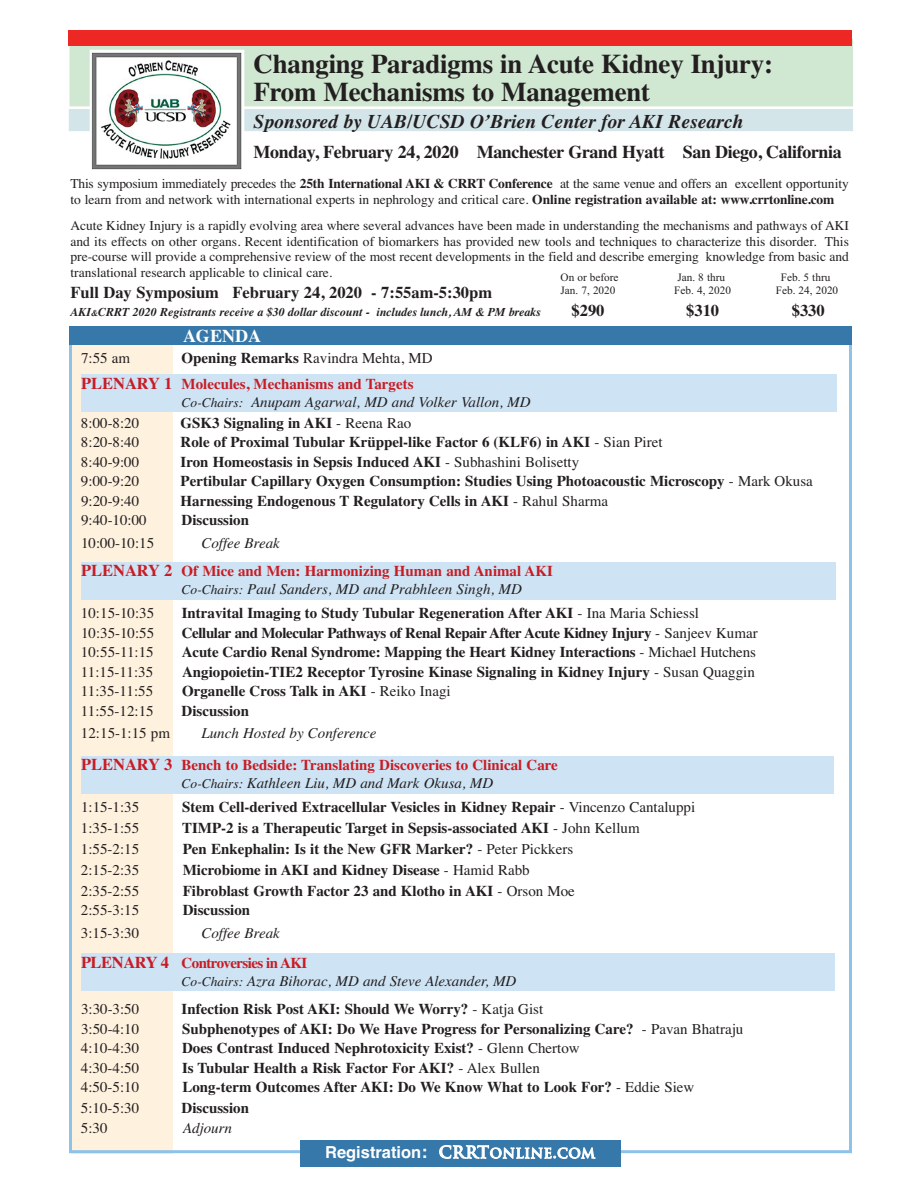
<style>
.page{position:relative;width:918px;height:1188px;background:#fff}
.page>*{position:absolute;margin:0;border:0;box-sizing:border-box;transform-origin:0 0}
.t1{font:700 27px/28.5px "Times";letter-spacing:-.01em;color:#231f20}
.t2{font:italic 700 19.5px "Times";color:#231f20}
.t3{font:700 18px "Times";letter-spacing:-.02em;color:#231f20}
.t4{font:700 18px "Times";color:#fff}
.t5{font:700 16.5px "Times";color:#231f20}
.t6{font:700 16.5px "Helvetica";color:#fff}
.t7{font:700 15px "Times";color:#231f20}
.t8{font:15px "Times";color:#231f20}
.t9{font:700 15px/25.5px "Times";color:#c81c24}
.t10{font:italic 15px "Times";color:#231f20}
.t11{font:700 15px "Times";letter-spacing:-.025em;color:#231f20}
.t12{font:700 15px/30px "Times";letter-spacing:-.04em;color:#c81c24}
.t13{font:13.5px/15.8px "Times";color:#231f20}
.t14{font:italic 700 12px "Times";color:#231f20}
.t15{font:11.25px "Times New Roman";color:#231f20}
.s1{font-weight:700}
.s2{font-size:9px}
.s3{color:#231f20}
.s4{font-weight:400;color:#231f20}
.s5{font-size:16.5px}
.s6{font-size:13.5px}
.s7{font-weight:400}
.s8{font-weight:400;font-style:italic;color:#231f20}
.s9{font-size:18px}
.s10{font-family:"Trajan"}
.s11{font-family:"Trajan";font-size:13.5px}
</style>
<div class="page">
<div style="left:71px;top:336px;width:102px;height:817px;background:#fef1de"></div>
<img style="left:68px;top:30px;width:785px;height:140px">
<div style="left:81px;top:562px;width:755px;height:38px;background:#cee4f5"></div>
<div style="left:81px;top:756px;width:752px;height:38px;background:#cee4f5"></div>
<div style="left:81px;top:953px;width:753px;height:38px;background:#cee4f5"></div>
<div style="left:81px;top:374px;width:756px;height:38px;background:#cee4f5"></div>
<div style="left:69px;top:326px;width:783px;height:18px;background:#3678a9"></div>
<div style="left:69px;top:30px;width:783px;height:15px;background:#ec2724"></div>
<div style="left:300px;top:1140px;width:320px;height:26px;background:#3678a9"></div>
<h1 class="t1" style="left:254px;top:49px;width:521px">Changing Paradigms in Acute Kidney Injury:<br>From Mechanisms to Management</h1>
<h2 class="t2" style="left:254px;top:110px;width:491px">Sponsored by UAB/UCSD O’Brien Center for AKI Research</h2>
<p class="t3" style="left:254px;top:141px;width:590px">Monday, February 24, 2020 Manchester Grand Hyatt San Diego, California</p>
<p class="t13" style="left:70px;top:175px;width:780px">This symposium immediately precedes the <span class="s1">25th International AKI &amp; CRRT Conference</span> at the same venue and offers an excellent opportunity to learn from and network with international experts in nephrology and critical care. <span class="s1">Online registration available at: www.crrtonline.com</span></p>
<p class="t13" style="left:70px;top:217px;width:780px;text-align:justify">Acute Kidney Injury is a rapidly evolving area where several advances have been made in understanding the mechanisms and pathways of AKI and its effects on other organs. Recent identification of biomarkers has provided new tools and techniques to characterize this disorder. This pre-course will provide a comprehensive review of the most recent developments in the field and describe emerging knowledge from basic and translational research applicable to clinical care.</p>
<p class="t5" style="left:70px;top:283px;width:423px">Full Day Symposium February 24, 2020 - 7:55am-5:30pm</p>
<p class="t14" style="left:70px;top:305px;width:472px">AKI<span class="s2">&amp;</span>CRRT 2020 Registrants receive a $30 dollar discount - includes lunch, AM &amp; PM breaks</p>
<p class="t5" style="left:572px;top:301px;width:34px">$290</p>
<p class="t5" style="left:686px;top:301px;width:34px">$310</p>
<p class="t5" style="left:792px;top:301px;width:34px">$330</p>
<p class="t4" style="left:183px;top:326px;width:79px">AGENDA</p>
<p class="t8" style="left:81px;top:349px;width:51px">7:55 am</p>
<p class="t15" style="left:561px;top:270px;width:60px">On or before</p>
<p class="t15" style="left:677px;top:270px;width:49px">Jan. 8 thru</p>
<p class="t15" style="left:781px;top:270px;width:51px">Feb. 5 thru</p>
<p class="t15" style="left:561px;top:284px;width:56px">Jan. 7, 2020</p>
<p class="t15" style="left:674px;top:284px;width:58px">Feb. 4, 2020</p>
<p class="t15" style="left:776px;top:284px;width:64px">Feb. 24, 2020</p>
<p class="t9" style="left:81px;top:345px;width:353px;text-indent:101px"><span class="s3">Opening Remarks</span> <span class="s4">Ravindra Mehta, MD<br></span><span class="s5">PLENARY 1</span> Molecules, Mechanisms and Targets</p>
<p class="t10" style="left:182px;top:393px;width:350px"><span class="s6">Co-Chairs:</span> Anupam Agarwal, MD and Volker Vallon, MD</p>
<p class="t8" style="left:81px;top:414px;width:60px">8:00-8:20</p>
<p class="t7" style="left:181px;top:414px;width:232px">GSK3 Signaling in AKI <span class="s7">- Reena Rao</span></p>
<p class="t8" style="left:81px;top:433px;width:60px">8:20-8:40</p>
<p class="t7" style="left:181px;top:433px;width:484px">Role of Proximal Tubular Krüppel-like Factor 6 (KLF6) in AKI <span class="s7">- Sian Piret</span></p>
<p class="t8" style="left:81px;top:453px;width:60px">8:40-9:00</p>
<p class="t7" style="left:181px;top:453px;width:400px">Iron Homeostasis in Sepsis Induced AKI <span class="s7">- Subhashini Bolisetty</span></p>
<p class="t8" style="left:81px;top:472px;width:60px">9:00-9:20</p>
<p class="t7" style="left:181px;top:472px;width:634px">Pertibular Capillary Oxygen Consumption: Studies Using Photoacoustic Microscopy <span class="s7">- Mark Okusa</span></p>
<p class="t8" style="left:81px;top:492px;width:60px">9:20-9:40</p>
<p class="t7" style="left:181px;top:492px;width:429px">Harnessing Endogenous T Regulatory Cells in AKI <span class="s7">- Rahul Sharma</span></p>
<p class="t8" style="left:81px;top:511px;width:67px">9:40-10:00</p>
<p class="t7" style="left:182px;top:511px;width:69px">Discussion</p>
<p class="t8" style="left:81px;top:534px;width:75px">10:00-10:15</p>
<p class="t9" style="left:81px;top:528px;width:473px;line-height:28.5px;text-indent:120px"><span class="s8">Coffee Break<br></span><span class="s5">PLENARY 2</span> Of Mice and Men: Harmonizing Human and Animal AKI</p>
<p class="t10" style="left:182px;top:580px;width:342px"><span class="s6">Co-Chairs:</span> Paul Sanders, MD and Prabhleen Singh, MD</p>
<p class="t8" style="left:81px;top:604px;width:75px">10:15-10:35</p>
<p class="t7" style="left:182px;top:604px;width:519px">Intravital Imaging to Study Tubular Regeneration After AKI <span class="s7">- Ina Maria Schiessl</span></p>
<p class="t8" style="left:81px;top:624px;width:75px">10:35-10:55</p>
<p class="t11" style="left:182px;top:624px;width:577px">Cellular and Molecular Pathways of Renal Repair After Acute Kidney Injury <span class="s7">- Sanjeev Kumar</span></p>
<p class="t8" style="left:81px;top:643px;width:74px">10:55-11:15</p>
<p class="t7" style="left:182px;top:643px;width:576px">Acute Cardio Renal Syndrome: Mapping the Heart Kidney Interactions <span class="s7">- Michael Hutchens</span></p>
<p class="t8" style="left:81px;top:663px;width:74px">11:15-11:35</p>
<p class="t7" style="left:182px;top:663px;width:574px">Angiopoietin-TIE2 Receptor Tyrosine Kinase Signaling in Kidney Injury <span class="s7">- Susan Quaggin</span></p>
<p class="t8" style="left:81px;top:682px;width:74px">11:35-11:55</p>
<p class="t7" style="left:182px;top:682px;width:270px">Organelle Cross Talk in AKI <span class="s7">- Reiko Inagi</span></p>
<p class="t8" style="left:81px;top:702px;width:74px">11:55-12:15</p>
<p class="t7" style="left:182px;top:702px;width:69px">Discussion</p>
<p class="t8" style="left:81px;top:724px;width:91px">12:15-1:15 pm</p>
<p class="t9" style="left:81px;top:717px;width:478px;line-height:31.5px;text-indent:120px"><span class="s8">Lunch Hosted by Conference<br></span><span class="s5">PLENARY 3</span> Bench to Bedside: Translating Discoveries to Clinical Care</p>
<p class="t10" style="left:182px;top:774px;width:313px"><span class="s6">Co-Chairs:</span> Kathleen Liu, MD and Mark Okusa, MD</p>
<p class="t8" style="left:81px;top:798px;width:60px">1:15-1:35</p>
<p class="t7" style="left:182px;top:798px;width:515px">Stem Cell-derived Extracellular Vesicles in Kidney Repair <span class="s7">- Vincenzo Cantaluppi</span></p>
<p class="t8" style="left:81px;top:819px;width:60px">1:35-1:55</p>
<p class="t7" style="left:182px;top:819px;width:459px">TIMP-2 is a Therapeutic Target in Sepsis-associated AKI <span class="s7">- John Kellum</span></p>
<p class="t8" style="left:81px;top:840px;width:60px">1:55-2:15</p>
<p class="t7" style="left:183px;top:840px;width:392px">Pen Enkephalin: Is it the New GFR Marker? <span class="s7">- Peter Pickkers</span></p>
<p class="t8" style="left:81px;top:861px;width:60px">2:15-2:35</p>
<p class="t7" style="left:183px;top:861px;width:348px">Microbiome in AKI and Kidney Disease <span class="s7">- Hamid Rabb</span></p>
<p class="t8" style="left:81px;top:882px;width:60px">2:35-2:55</p>
<p class="t7" style="left:183px;top:882px;width:394px">Fibroblast Growth Factor 23 and Klotho in AKI <span class="s7">- Orson Moe</span></p>
<p class="t8" style="left:81px;top:901px;width:60px">2:55-3:15</p>
<p class="t7" style="left:183px;top:901px;width:69px">Discussion</p>
<p class="t8" style="left:81px;top:924px;width:60px">3:15-3:30</p>
<p class="t12" style="left:81px;top:918px;width:228px;text-indent:120px"><span class="s8">Coffee Break<br></span><span class="s5">PLENARY 4</span> Controversies in AKI</p>
<p class="t10" style="left:182px;top:972px;width:336px"><span class="s6">Co-Chairs:</span> Azra Bihorac, MD and Steve Alexander, MD</p>
<p class="t8" style="left:81px;top:1000px;width:60px">3:30-3:50</p>
<p class="t7" style="left:182px;top:1000px;width:363px">Infection Risk Post AKI: Should We Worry? <span class="s7">- Katja Gist</span></p>
<p class="t8" style="left:81px;top:1020px;width:60px">3:50-4:10</p>
<p class="t7" style="left:182px;top:1020px;width:563px">Subphenotypes of AKI: Do We Have Progress for Personalizing Care? <span class="s7">- Pavan Bhatraju</span></p>
<p class="t8" style="left:81px;top:1039px;width:60px">4:10-4:30</p>
<p class="t7" style="left:182px;top:1039px;width:399px">Does Contrast Induced Nephrotoxicity Exist? <span class="s7">- Glenn Chertow</span></p>
<p class="t8" style="left:81px;top:1059px;width:60px">4:30-4:50</p>
<p class="t7" style="left:182px;top:1059px;width:360px">Is Tubular Health a Risk Factor For AKI? <span class="s7">- Alex Bullen</span></p>
<p class="t8" style="left:81px;top:1078px;width:60px">4:50-5:10</p>
<p class="t7" style="left:182px;top:1078px;width:513px">Long-term Outcomes After AKI: Do We Know What to Look For? <span class="s7">- Eddie Siew</span></p>
<p class="t8" style="left:81px;top:1099px;width:60px">5:10-5:30</p>
<p class="t7" style="left:182px;top:1099px;width:69px">Discussion</p>
<p class="t8" style="left:81px;top:1119px;width:28px">5:30</p>
<p class="t10" style="left:183px;top:1119px;width:51px">Adjourn</p>
<p class="t6" style="left:325px;top:1143px;width:272px">Registration<span class="s9">:</span> <span class="s10">CRRT</span><span class="s11">ONLINE</span><span class="s10">.</span><span class="s11">COM</span></p>
</div>
